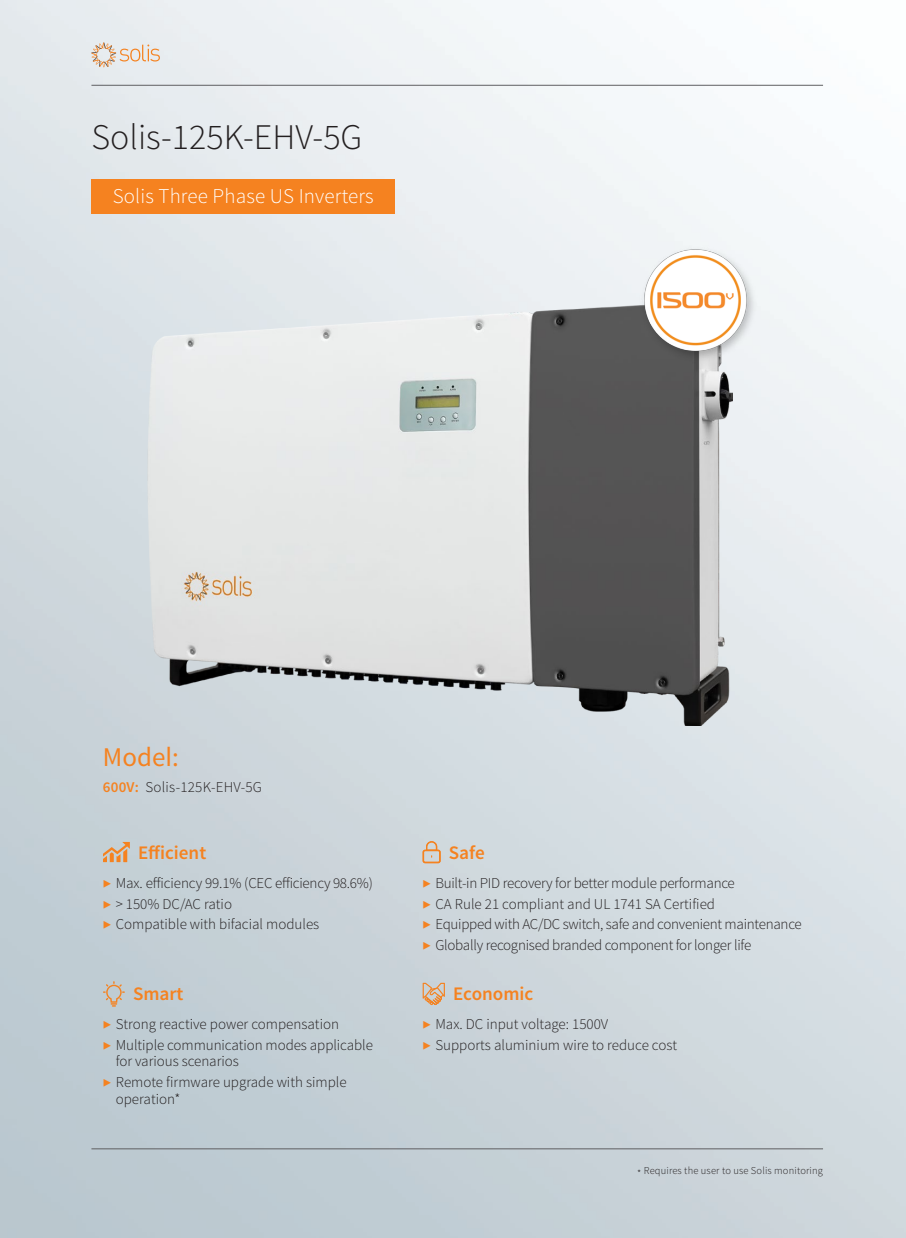
<style>
.page{position:relative;width:906px;height:1238px;background:#fff}
.page>*{position:absolute;margin:0;border:0;box-sizing:border-box;transform-origin:0 0}
.t1{font:300 36px "Source Sans Pro";color:#231f20}
.t2{font:27px "Source Sans Pro";color:#f58220}
.t3{font:300 21px "Source Sans Pro";letter-spacing:.01em;color:#fff}
.t4{font:600 19.05px "Source Sans Pro";color:#f58220}
.t5{font:300 15px/20.7px "Source Sans Pro";letter-spacing:-.005em;color:#231f20}
.t6{font:300 15px "Source Sans Pro";letter-spacing:.015em;color:#231f20}
.t7{font:300 10.5px "Source Sans Pro";letter-spacing:.015em;color:#231f20}
.s1{font-weight:600;color:#f58220}
.s2{color:#f58220}
</style>
<div class="page">
<img style="left:0;top:0;width:906px;height:1237px">
<hr style="left:91px;top:85px;width:732px;height:1px;background:#5f5f62">
<hr style="left:91px;top:1148px;width:732px;height:1px;background:#5f5f62">
<svg style="left:91px;top:43px;width:69px;height:24px;background:#e5d6c9"></svg>
<img style="left:147px;top:304px;width:585px;height:421px">
<div style="left:91px;top:179px;width:304px;height:34px;background:#f58220"></div>
<img style="left:633px;top:238px;width:131px;height:131px">
<svg style="left:103px;top:981px;width:22px;height:25px"></svg>
<svg style="left:422px;top:982px;width:23px;height:23px"></svg>
<svg style="left:103px;top:841px;width:27px;height:21px"></svg>
<svg style="left:422px;top:841px;width:18px;height:22px"></svg>
<h1 class="t1" style="left:91px;top:115px;width:272px">Solis-125K-EHV-5G</h1>
<h3 class="t3" style="left:113px;top:183px;width:262px">Solis Three Phase US Inverters</h3>
<h2 class="t2" style="left:103px;top:740px;width:77px">Model:</h2>
<p class="t6" style="left:103px;top:778px;width:160px"><span class="s1">600V:</span> Solis-125K-EHV-5G</p>
<p class="t4" style="left:138px;top:840px;width:70px">Efficient</p>
<p class="t4" style="left:449px;top:840px;width:37px">Safe</p>
<p class="t5" style="left:103px;top:872px;width:271px"><span class="s2">▶</span> Max. efficiency 99.1% (CEC efficiency 98.6%) <span class="s2">▶</span> &gt; 150% DC/AC ratio<br><span class="s2">▶</span> Compatible with bifacial modules</p>
<p class="t5" style="left:422px;top:872px;width:380px"><span class="s2">▶</span> Built-in PID recovery for better module performance<br><span class="s2">▶</span> CA Rule 21 compliant and UL 1741 SA Certified<br><span class="s2">▶</span> Equipped with AC/DC switch, safe and convenient maintenance <span class="s2">▶</span> Globally recognised branded component for longer life</p>
<p class="t4" style="left:133px;top:981px;width:52px">Smart</p>
<p class="t4" style="left:453px;top:981px;width:82px">Economic</p>
<p class="t5" style="left:103px;top:1013px;width:271px"><span class="s2">▶</span> Strong reactive power compensation<br><span class="s2">▶</span> Multiple communication modes applicable</p>
<p class="t5" style="left:103px;top:1050px;width:245px;text-indent:13px">for various scenarios<br><span class="s2">▶</span> Remote firmware upgrade with simple</p>
<p class="t5" style="left:116px;top:1088px;width:66px">operation*</p>
<p class="t5" style="left:422px;top:1013px;width:256px"><span class="s2">▶</span> Max. DC input voltage: 1500V<br><span class="s2">▶</span> Supports aluminium wire to reduce cost</p>
<p class="t7" style="left:644px;top:1163px;width:181px">Requires the user to use Solis monitoring</p>
<p class="t7" style="left:637px;top:1166px;width:6px">*</p>
</div>
